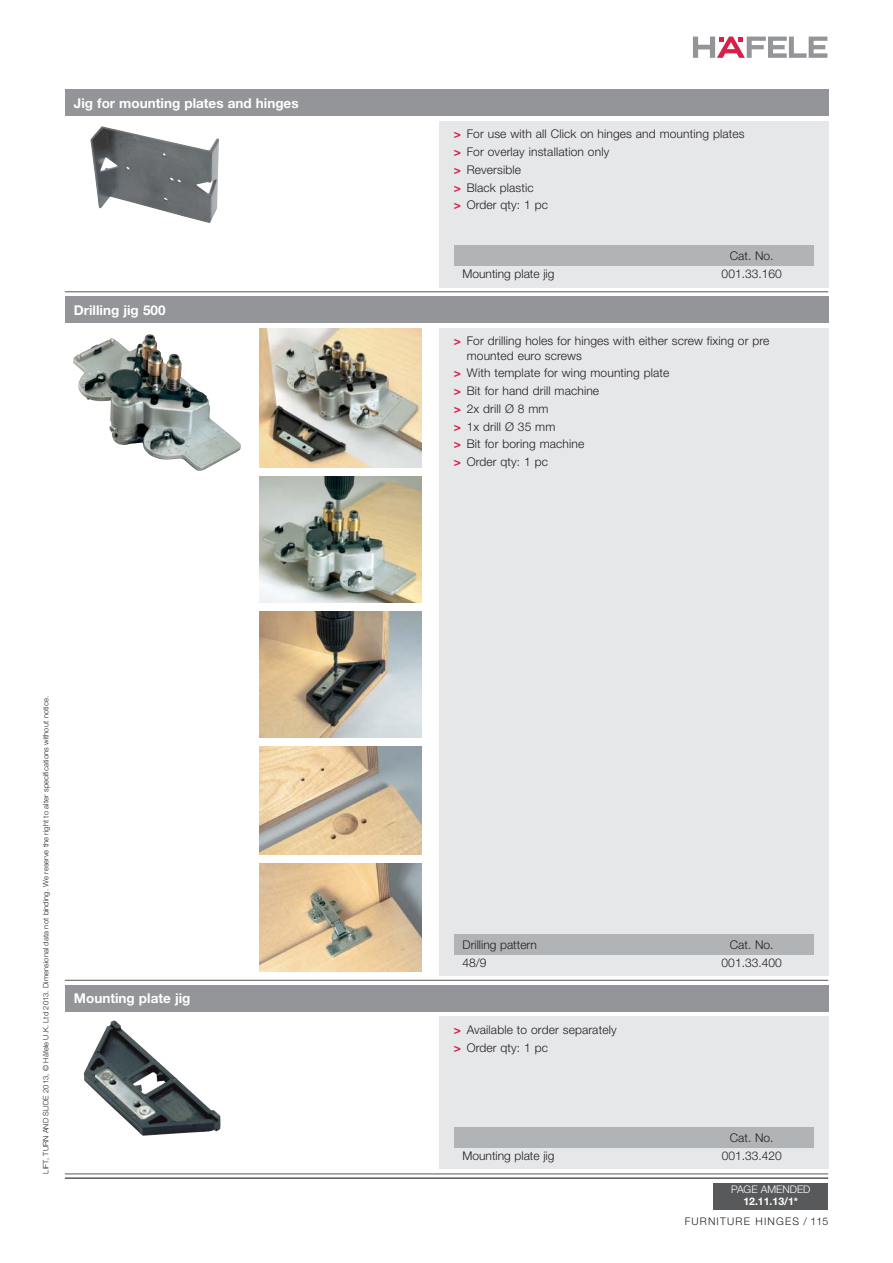
<style>
.page{position:relative;width:893px;height:1263px;background:#fff}
.page>*{position:absolute;margin:0;border:0;box-sizing:border-box;transform-origin:0 0}
.t1{font:700 13.5px "Helvetica Neue";color:#fff}
.t2{font:300 12px/17.7px "Helvetica Neue";letter-spacing:.01em;color:#231f20}
.t3{font:300 10.5px "Helvetica Neue";letter-spacing:.11em;color:#231f20}
.t4{font:300 10.5px "Helvetica Neue";color:#fff}
.t5{font:700 10.5px "Helvetica Neue";color:#fff}
.t6{font:300 7.5px "Helvetica Neue";letter-spacing:.01em;color:#231f20}
.s1{font-weight:700;color:#d91e48}
</style>
<div class="page">
<svg style="left:693px;top:37px;width:134px;height:21px"></svg>
<hr style="left:65px;top:1174px;width:763px;height:1px;background:#58595b">
<hr style="left:65px;top:1177px;width:763px;height:2px;background:#58595b">
<img style="left:259px;top:328px;width:162px;height:139px">
<img style="left:260px;top:476px;width:161px;height:126px">
<img style="left:260px;top:611px;width:161px;height:126px">
<img style="left:259px;top:746px;width:162px;height:108px">
<img style="left:259px;top:863px;width:162px;height:108px">
<img style="left:73px;top:334px;width:168px;height:137px">
<div style="left:439px;top:1016px;width:389px;height:153px;background:#e6e7e8"></div>
<div style="left:454px;top:1127px;width:359px;height:21px;background:#b1b4b6"></div>
<img style="left:84px;top:1020px;width:136px;height:116px">
<div style="left:65px;top:985px;width:763px;height:27px;background:#939598"></div>
<div style="left:439px;top:328px;width:389px;height:648px;background:#e6e7e8"></div>
<div style="left:454px;top:934px;width:359px;height:21px;background:#b1b4b6"></div>
<hr style="left:65px;top:980px;width:763px;height:1px;background:#58595b">
<div style="left:65px;top:296px;width:763px;height:27px;background:#939598"></div>
<div style="left:439px;top:121px;width:389px;height:166px;background:#e6e7e8"></div>
<div style="left:454px;top:245px;width:359px;height:21px;background:#b1b4b6"></div>
<img style="left:90px;top:126px;width:129px;height:97px">
<div style="left:65px;top:89px;width:763px;height:27px;background:#939598"></div>
<hr style="left:65px;top:291px;width:763px;height:1px;background:#58595b">
<div style="left:713px;top:1183px;width:115px;height:27px;background:#58595b"></div>
<p class="t1" style="left:74px;top:98px;width:226px">Jig for mounting plates and hinges</p>
<p class="t1" style="left:74px;top:305px;width:93px">Drilling jig 500</p>
<p class="t6" style="left:43px;top:1174px;width:479px;rotate:-90deg">LIFT, TURN AND SLIDE 2013, © Häfele U.K. Ltd 2013. Dimensional data not binding. We reserve the right to alter specifications without notice.</p>
<p class="t1" style="left:74px;top:994px;width:118px">Mounting plate jig</p>
<p class="t2" style="left:454px;top:126px;width:292px"><span class="s1">&gt;</span> For use with all Click on hinges and mounting plates <span class="s1">&gt;</span> For overlay installation only<br><span class="s1">&gt;</span> Reversible<br><span class="s1">&gt;</span> Black plastic<br><span class="s1">&gt;</span> Order qty: 1 pc</p>
<p class="t2" style="left:730px;top:248px;width:45px">Cat. No.</p>
<p class="t2" style="left:462px;top:266px;width:93px">Mounting plate jig</p>
<p class="t2" style="left:722px;top:266px;width:62px">001.33.160</p>
<p class="t2" style="left:467px;top:335px;width:304px;line-height:14.4px;text-indent:-13px"><span class="s1">&gt;</span> For drilling holes for hinges with either screw fixing or pre mounted euro screws</p>
<p class="t2" style="left:454px;top:365px;width:217px"><span class="s1">&gt;</span> With template for wing mounting plate <span class="s1">&gt;</span> Bit for hand drill machine<br><span class="s1">&gt;</span> 2x drill Ø 8 mm<br><span class="s1">&gt;</span> 1x drill Ø 35 mm<br><span class="s1">&gt;</span> Bit for boring machine<br><span class="s1">&gt;</span> Order qty: 1 pc</p>
<p class="t2" style="left:462px;top:937px;width:76px">Drilling pattern</p>
<p class="t2" style="left:730px;top:937px;width:45px">Cat. No.</p>
<p class="t2" style="left:462px;top:955px;width:26px">48/9</p>
<p class="t2" style="left:722px;top:955px;width:62px">001.33.400</p>
<p class="t2" style="left:454px;top:1022px;width:164px"><span class="s1">&gt;</span> Available to order separately <span class="s1">&gt;</span> Order qty: 1 pc</p>
<p class="t2" style="left:730px;top:1130px;width:45px">Cat. No.</p>
<p class="t2" style="left:462px;top:1148px;width:93px">Mounting plate jig</p>
<p class="t2" style="left:722px;top:1148px;width:62px">001.33.420</p>
<p class="t4" style="left:731px;top:1185px;width:81px">PAGE AMENDED</p>
<p class="t5" style="left:743px;top:1198px;width:56px">12.11.13/1*</p>
<p class="t3" style="left:685px;top:1218px;width:145px">FURNITURE HINGES / 115</p>
</div>
